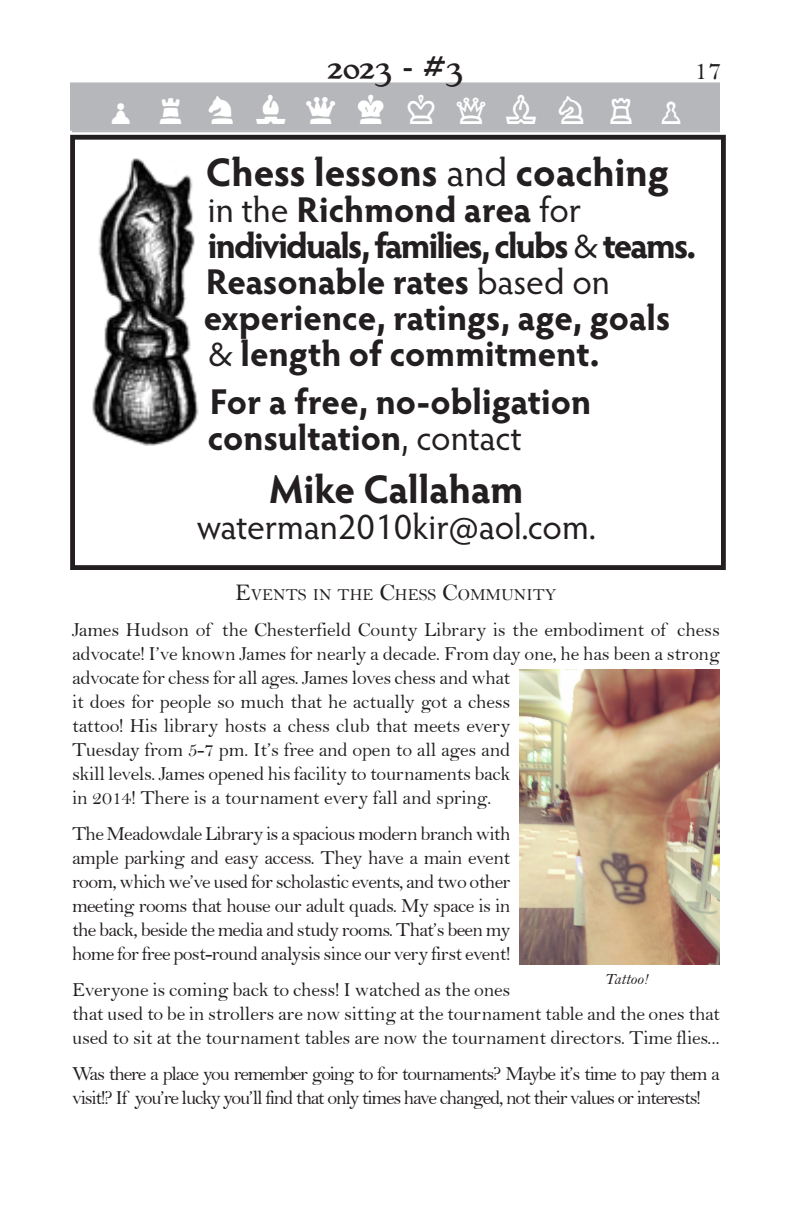
<style>
.page{position:relative;width:792px;height:1224px;background:#fff}
.page>*{position:absolute;margin:0;border:0;box-sizing:border-box;transform-origin:0 0}
.t1{font:700 40px "Hypatia Sans Pro";letter-spacing:-.005em;color:#231f20}
.t2{font:700 36px/36px "Hypatia Sans Pro";letter-spacing:-.005em;color:#231f20}
.t3{font:36px "Hypatia Sans Pro";color:#231f20}
.t4{font:36px "Chess Piece";letter-spacing:.39em;color:#fff}
.t5{font:28px "Mary Jane Antique";color:#231f20}
.t6{font:28px "Bell";color:#231f20}
.t7{font:20px/24px "Bell";letter-spacing:-.01em;color:#231f20}
.t8{font:20px/24px "Bell";letter-spacing:-.06em;color:#231f20}
.t9{font:16.8px "Bell";color:#231f20}
.t10{font:16px "Bell MT Italic";color:#231f20}
.s1{font-weight:400}
.s2{font-size:24px}
</style>
<div class="page">
<div style="left:70px;top:82px;width:650px;height:49px;background:#b6b7bb;border:2px solid #b6b7bb"></div>
<div style="left:72px;top:90px;width:648px;height:42px;border:2px solid #b6b7bb"></div>
<img style="left:92px;top:158px;width:107px;height:287px">
<div style="left:70px;top:135px;width:656px;height:435px;border:5px solid #231f20"></div>
<img style="left:519px;top:670px;width:201px;height:294px">
<h3 class="t5" style="left:327px;top:43px;width:137px">2023 - #3</h3>
<h3 class="t6" style="left:694px;top:54px;width:29px">17</h3>
<h2 class="t4" style="left:103px;top:90px;width:588px">otjnwlkqbhrp</h2>
<h1 class="t1" style="left:206px;top:144px;width:465px">Chess lessons <span class="s1">and</span> coaching</h1>
<h2 class="t2" style="left:204px;top:190px;width:494px"><span class="s1">in the</span> Richmond area <span class="s1">for </span>individuals, families, clubs <span class="s1">&amp;</span> teams.<br>Reasonable rates <span class="s1">based on </span>experience, ratings, age, goals <span class="s1">&amp;</span> length of commitment.</h2>
<h2 class="t2" style="left:208px;top:382px;width:385px">For a free, no-obligation consultation<span class="s1">, contact</span></h2>
<h1 class="t1" style="left:270px;top:461px;width:255px">Mike Callaham</h1>
<h2 class="t3" style="left:197px;top:503px;width:401px">waterman2010kir@aol.com.</h2>
<p class="t9" style="left:235px;top:585px;width:323px"><span class="s2">E</span>VENTS IN THE <span class="s2">C</span>HESS <span class="s2">C</span>OMMUNITY</p>
<p class="t7" style="left:72px;top:618px;width:649px">James Hudson of the Chesterfield County Library is the embodiment of chess advocate! I’ve known James for nearly a decade. From day one, he has been a strong advocate for chess for all ages. James loves chess and what<br>it does for people so much that he actually got a chess<br>tattoo! His library hosts a chess club that meets every<br>Tuesday from 5-7 pm. It’s free and open to all ages and<br>skill levels. James opened his facility to tournaments back<br>in 2014! There is a tournament every fall and spring.</p>
<p class="t7" style="left:72px;top:822px;width:440px;text-align:justify">The Meadowdale Library is a spacious modern branch with ample parking and easy access. They have a main event room, which we’ve used for scholastic events, and two other meeting rooms that house our adult quads. My space is in the back, beside the media and study rooms. That’s been my home for free post-round analysis since our very first event!</p>
<p class="t7" style="left:72px;top:978px;width:650px">Everyone is coming back to chess! I watched as the ones<br>that used to be in strollers are now sitting at the tournament table and the ones that used to sit at the tournament tables are now the tournament directors. Time flies...</p>
<p class="t8" style="left:72px;top:1062px;width:649px">Was there a place you remember going to for tournaments? Maybe it’s time to pay them a visit!? If you’re lucky you’ll find that only times have changed, not their values or interests!</p>
<p class="t10" style="left:604px;top:969px;width:46px">Tattoo!</p>
</div>
